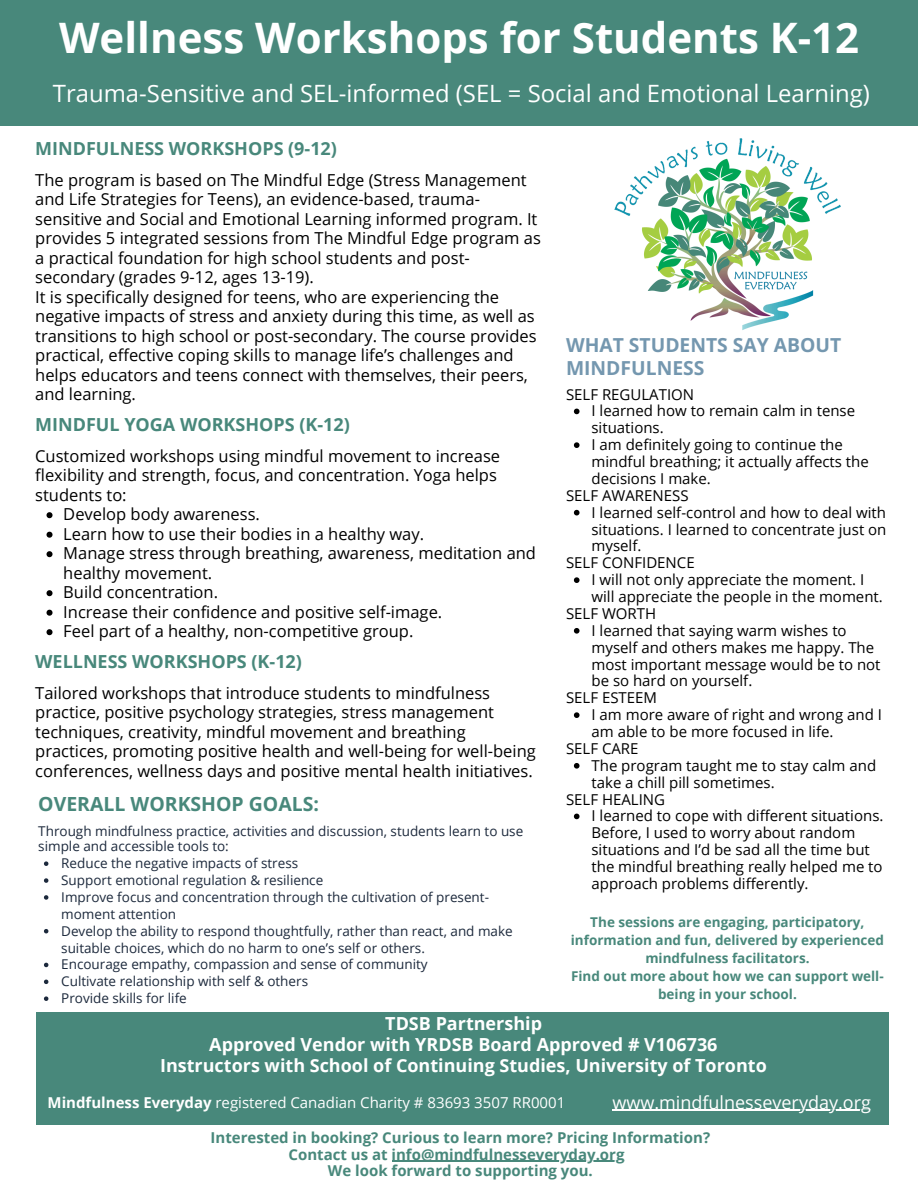
<style>
.page{position:relative;width:918px;height:1188px;background:#fff}
.page>*{position:absolute;margin:0;border:0;box-sizing:border-box;transform-origin:0 0}
.t1{font:700 42px "Open Sans";color:#fff}
.t2{font:23.85px "Open Sans";color:#fff}
.t3{font:700 19.5px "Open Sans";color:#48887b}
.t4{font:700 19.35px/22.5px "Open Sans";color:#7497af}
.t5{font:700 18px/21.3px "Open Sans";color:#fff;text-align:center}
.t6{font:700 18px "Open Sans";color:#48887b}
.t7{font:18px "Open Sans";color:#fff}
.t8{font:16.5px/19.5px "Open Sans";color:#000}
.t9{font:15px/16.8px "Open Sans";color:#000}
.t10{font:700 15px "Open Sans";color:#48887b}
.t11{font:15px "Open Sans";color:#fff}
.t12{font:13.5px/16.8px "Open Sans";color:#1c293c}
.t13{font:700 13.5px/18px "Open Sans";color:#48887b;text-align:center}
.s1{font-weight:700}
</style>
<div class="page">
<svg style="left:44px;top:861px;width:4px;height:5px"></svg>
<svg style="left:44px;top:878px;width:4px;height:5px"></svg>
<svg style="left:44px;top:895px;width:4px;height:5px"></svg>
<svg style="left:44px;top:929px;width:4px;height:4px"></svg>
<svg style="left:44px;top:963px;width:4px;height:4px"></svg>
<svg style="left:44px;top:980px;width:4px;height:4px"></svg>
<svg style="left:44px;top:996px;width:4px;height:5px"></svg>
<svg style="left:574px;top:409px;width:6px;height:5px"></svg>
<svg style="left:574px;top:442px;width:6px;height:6px"></svg>
<svg style="left:574px;top:510px;width:6px;height:5px"></svg>
<svg style="left:574px;top:577px;width:6px;height:6px"></svg>
<svg style="left:574px;top:628px;width:6px;height:6px"></svg>
<svg style="left:574px;top:712px;width:6px;height:6px"></svg>
<svg style="left:574px;top:763px;width:6px;height:6px"></svg>
<svg style="left:574px;top:814px;width:6px;height:5px"></svg>
<div style="left:36px;top:1013px;width:852px;height:112px;background:#48887b"></div>
<hr style="left:392px;top:1161px;width:233px;height:1px;background:#48887b">
<hr style="left:612px;top:1110px;width:259px;height:1px;background:#fff">
<div style="left:0;top:0;width:918px;height:125px;background:#48887b"></div>
<img style="left:615px;top:139px;width:226px;height:191px">
<svg style="left:47px;top:512px;width:6px;height:6px"></svg>
<svg style="left:47px;top:532px;width:6px;height:6px"></svg>
<svg style="left:47px;top:551px;width:6px;height:6px"></svg>
<svg style="left:47px;top:590px;width:6px;height:6px"></svg>
<svg style="left:47px;top:610px;width:6px;height:6px"></svg>
<svg style="left:47px;top:629px;width:6px;height:6px"></svg>
<p class="t1" style="left:59px;top:8px;width:802px">Wellness Workshops for Students K-12</p>
<p class="t2" style="left:53px;top:76px;width:818px">Trauma-Sensitive and SEL-informed (SEL = Social and Emotional Learning)</p>
<p class="t6" style="left:35px;top:136px;width:303px">MINDFULNESS WORKSHOPS (9-12)</p>
<p class="t8" style="left:35px;top:170px;width:507px">The program is based on The Mindful Edge (Stress Management and Life Strategies for Teens), an evidence-based, trauma&shy;sensitive and Social and Emotional Learning informed program. It provides 5 integrated sessions from The Mindful Edge program as a practical foundation for high school students and post&shy;secondary (grades 9-12, ages 13-19).</p>
<h6 class="t8" style="left:35px;top:287px;width:503px">It is specifically designed for teens, who are experiencing the negative impacts of stress and anxiety during this time, as well as transitions to high school or post-secondary. The course provides practical, effective coping skills to manage life’s challenges and helps educators and teens connect with themselves, their peers, and learning.</h6>
<p class="t6" style="left:35px;top:412px;width:316px">MINDFUL YOGA WORKSHOPS (K-12)</p>
<p class="t8" style="left:35px;top:446px;width:466px">Customized workshops using mindful movement to increase flexibility and strength, focus, and concentration. Yoga helps students to:</p>
<p class="t8" style="left:63px;top:504px;width:198px">Develop body awareness.</p>
<h4 class="t8" style="left:63px;top:524px;width:362px">Learn how to use their bodies in a healthy way.</h4>
<p class="t8" style="left:63px;top:543px;width:474px">Manage stress through breathing, awareness, meditation and healthy movement.</p>
<h5 class="t8" style="left:63px;top:582px;width:156px">Build concentration.</h5>
<p class="t8" style="left:63px;top:602px;width:381px">Increase their confidence and positive self-image.</p>
<p class="t8" style="left:63px;top:621px;width:352px">Feel part of a healthy, non-competitive group.</p>
<p class="t6" style="left:35px;top:649px;width:268px">WELLNESS WORKSHOPS (K-12)</p>
<p class="t8" style="left:35px;top:683px;width:502px">Tailored workshops that introduce students to mindfulness practice, positive psychology strategies, stress management techniques, creativity, mindful movement and breathing practices, promoting positive health and well-being for well-being conferences, wellness days and positive mental health initiatives.</p>
<p class="t4" style="left:566px;top:334px;width:277px">WHAT STUDENTS SAY ABOUT<br>MINDFULNESS</p>
<p class="t9" style="left:566px;top:385px;width:130px">SELF REGULATION</p>
<h3 class="t9" style="left:592px;top:402px;width:265px">I learned how to remain calm in tense situations.</h3>
<p class="t9" style="left:592px;top:436px;width:279px">I am definitely going to continue the mindful breathing; it actually affects the decisions I make.</p>
<h3 class="t9" style="left:566px;top:487px;width:124px">SELF AWARENESS</h3>
<p class="t9" style="left:592px;top:504px;width:296px;text-align:justify">I learned self-control and how to deal with situations. I learned to concentrate just on myself.</p>
<p class="t9" style="left:566px;top:554px;width:130px">SELF CONFIDENCE</p>
<p class="t9" style="left:592px;top:571px;width:293px">I will not only appreciate the moment. I will appreciate the people in the moment.</p>
<p class="t9" style="left:566px;top:605px;width:92px">SELF WORTH</p>
<p class="t9" style="left:592px;top:622px;width:291px">I learned that saying warm wishes to myself and others makes me happy. The most important message would be to not be so hard on yourself.</p>
<p class="t9" style="left:566px;top:689px;width:93px">SELF ESTEEM</p>
<p class="t9" style="left:592px;top:706px;width:292px">I am more aware of right and wrong and I am able to be more focused in life.</p>
<p class="t9" style="left:566px;top:740px;width:74px">SELF CARE</p>
<p class="t9" style="left:592px;top:757px;width:286px">The program taught me to stay calm and take a chill pill sometimes.</p>
<h3 class="t9" style="left:566px;top:790px;width:101px">SELF HEALING</h3>
<p class="t9" style="left:592px;top:807px;width:293px">I learned to cope with different situations.<br>Before, I used to worry about random situations and I’d be sad all the time but the mindful breathing really helped me to approach problems differently.</p>
<p class="t3" style="left:38px;top:790px;width:282px">OVERALL WORKSHOP GOALS:</p>
<h1 class="t12" style="left:38px;top:822px;width:487px;line-height:15.8px">Through mindfulness practice, activities and discussion, students learn to use simple and accessible tools to:</h1>
<h2 class="t12" style="left:61px;top:855px;width:239px">Reduce the negative impacts of stress</h2>
<h3 class="t12" style="left:61px;top:871px;width:264px">Support emotional regulation &amp; resilience</h3>
<p class="t12" style="left:61px;top:888px;width:429px">Improve focus and concentration through the cultivation of present&shy;moment attention</p>
<p class="t12" style="left:61px;top:922px;width:453px">Develop the ability to respond thoughtfully, rather than react, and make suitable choices, which do no harm to one’s self or others.</p>
<h3 class="t12" style="left:61px;top:956px;width:368px">Encourage empathy, compassion and sense of community</h3>
<p class="t12" style="left:61px;top:973px;width:248px">Cultivate relationship with self &amp; others</p>
<p class="t12" style="left:61px;top:990px;width:127px">Provide skills for life</p>
<p class="t13" style="left:571px;top:913px;width:315px">The sessions are engaging, participatory, information and fun, delivered by experienced mindfulness facilitators.</p>
<p class="t13" style="left:571px;top:967px;width:314px">Find out more about how we can support well&shy;being in your school.</p>
<p class="t5" style="left:160px;top:1012px;width:608px">TDSB Partnership<br>Approved Vendor with YRDSB Board Approved # V106736<br>Instructors with School of Continuing Studies, University of Toronto</p>
<p class="t7" style="left:612px;top:1089px;width:260px">www.mindfulnesseveryday.org</p>
<p class="t11" style="left:48px;top:1092px;width:519px"><span class="s1">Mindfulness Everyday</span> registered Canadian Charity # 83693 3507 RR0001</p>
<p class="t10" style="left:211px;top:1127px;width:501px">Interested in booking? Curious to learn more? Pricing Information?</p>
<p class="t10" style="left:288px;top:1144px;width:337px">Contact us at info@mindfulnesseveryday.org</p>
<p class="t10" style="left:328px;top:1160px;width:266px">We look forward to supporting you.</p>
</div>
